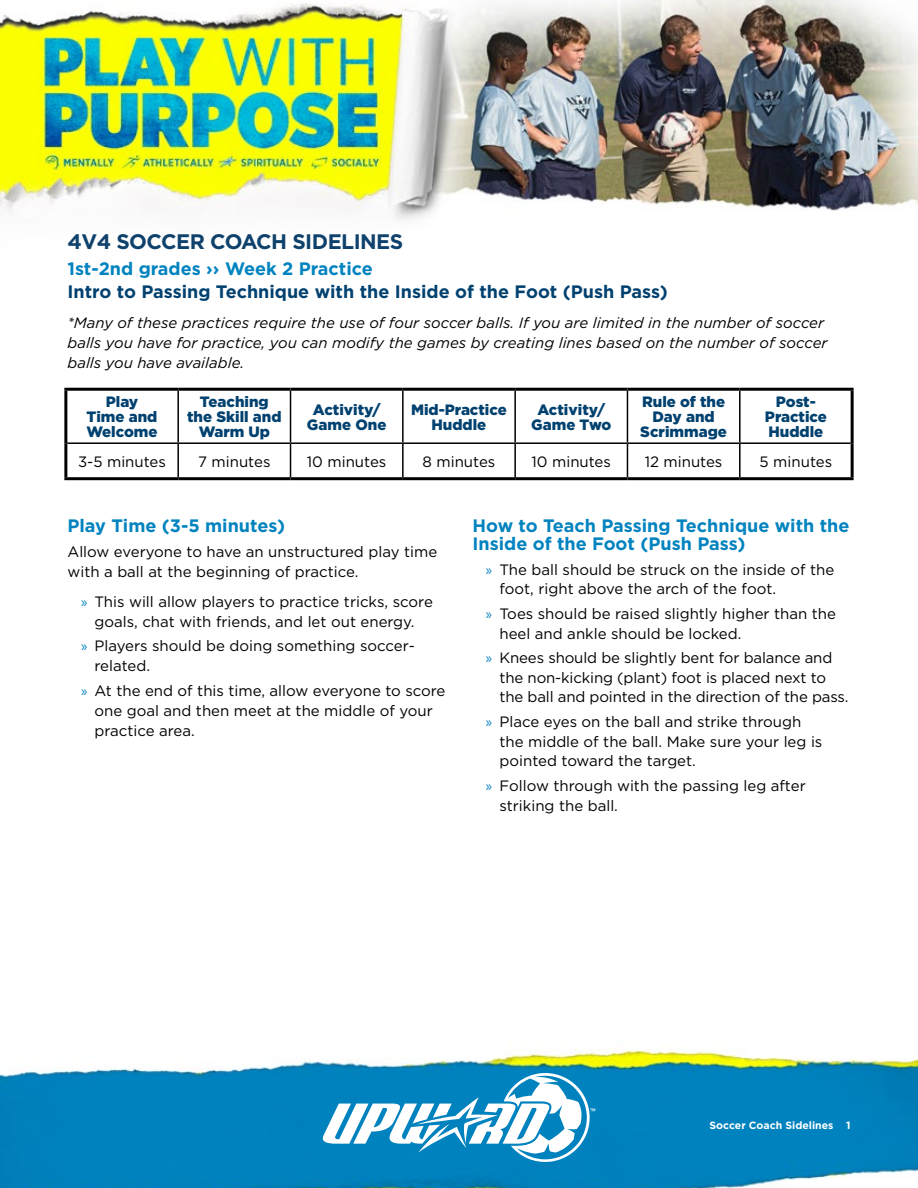
<style>
.page{position:relative;width:918px;height:1188px;background:#fff}
.page>*{position:absolute;margin:0;border:0;box-sizing:border-box;transform-origin:0 0}
.t1{font:700 21px "Gotham";letter-spacing:-.025em;color:#0e416b}
.t2{font:700 18px/18px "Gotham";color:#0083bf}
.t3{font:700 18px "Gotham";color:#01416f}
.t4{font:15px/19.5px "Gotham";color:#000}
.t5{font:italic 15px/19.8px "Gotham";color:#000}
.t6{font:900 15px/15px "Gotham";color:#01416f;text-align:center}
.t7{font:700 10.5px "Gotham";color:#fff}
.s1{font-family:"Myriad Pro";color:#0083bf}
</style>
<div class="page">
<img style="left:0;top:0;width:918px;height:1188px">
<svg style="left:323px;top:1073px;width:272px;height:89px"></svg>
<svg style="left:67px;top:391px;width:784px;height:51px"></svg>
<hr style="left:64px;top:388px;width:114px;height:3px;background:#000">
<hr style="left:64px;top:391px;width:3px;height:52px;background:#000">
<hr style="left:64px;top:443px;width:3px;height:34px;background:#000">
<hr style="left:64px;top:477px;width:114px;height:3px;background:#000">
<hr style="left:67px;top:442px;width:111px;height:2px;background:#000">
<hr style="left:178px;top:388px;width:113px;height:3px;background:#000">
<hr style="left:178px;top:477px;width:113px;height:3px;background:#000">
<hr style="left:178px;top:442px;width:113px;height:2px;background:#000">
<hr style="left:291px;top:388px;width:112px;height:3px;background:#000">
<hr style="left:291px;top:477px;width:112px;height:3px;background:#000">
<hr style="left:291px;top:442px;width:112px;height:2px;background:#000">
<hr style="left:403px;top:388px;width:112px;height:3px;background:#000">
<hr style="left:403px;top:477px;width:112px;height:3px;background:#000">
<hr style="left:403px;top:442px;width:112px;height:2px;background:#000">
<hr style="left:515px;top:388px;width:112px;height:3px;background:#000">
<hr style="left:515px;top:477px;width:112px;height:3px;background:#000">
<hr style="left:515px;top:442px;width:112px;height:2px;background:#000">
<hr style="left:627px;top:388px;width:113px;height:3px;background:#000">
<hr style="left:627px;top:477px;width:113px;height:3px;background:#000">
<hr style="left:627px;top:442px;width:113px;height:2px;background:#000">
<hr style="left:740px;top:388px;width:114px;height:3px;background:#000">
<hr style="left:851px;top:391px;width:3px;height:52px;background:#000">
<hr style="left:851px;top:443px;width:3px;height:34px;background:#000">
<hr style="left:740px;top:477px;width:114px;height:3px;background:#000">
<hr style="left:740px;top:442px;width:111px;height:2px;background:#000">
<hr style="left:739px;top:391px;width:2px;height:51px;background:#000">
<hr style="left:739px;top:444px;width:2px;height:33px;background:#000">
<hr style="left:627px;top:391px;width:1px;height:51px;background:#000">
<hr style="left:627px;top:444px;width:1px;height:33px;background:#000">
<hr style="left:514px;top:391px;width:2px;height:51px;background:#000">
<hr style="left:514px;top:444px;width:2px;height:33px;background:#000">
<hr style="left:402px;top:391px;width:2px;height:51px;background:#000">
<hr style="left:402px;top:444px;width:2px;height:33px;background:#000">
<hr style="left:290px;top:391px;width:1px;height:51px;background:#000">
<hr style="left:290px;top:444px;width:1px;height:33px;background:#000">
<hr style="left:177px;top:391px;width:2px;height:51px;background:#000">
<hr style="left:177px;top:444px;width:2px;height:33px;background:#000">
<h1 class="t1" style="left:68px;top:227px;width:337px">4V4 SOCCER COACH SIDELINES</h1>
<p class="t2" style="left:68px;top:259px;width:307px">1st-2nd grades ›› Week 2 Practice</p>
<p class="t3" style="left:68px;top:280px;width:602px">Intro to Passing Technique with the Inside of the Foot (Push Pass)</p>
<p class="t5" style="left:68px;top:313px;width:762px">*Many of these practices require the use of four soccer balls. If you are limited in the number of soccer balls you have for practice, you can modify the games by creating lines based on the number of soccer balls you have available.</p>
<p class="t6" style="left:86px;top:394px;width:73px">Play<br>Time and<br>Welcome</p>
<p class="t6" style="left:187px;top:394px;width:96px">Teaching the Skill and<br>Warm Up</p>
<p class="t6" style="left:307px;top:402px;width:81px">Activity/<br>Game One</p>
<p class="t6" style="left:411px;top:402px;width:97px">Mid-Practice<br>Huddle</p>
<p class="t6" style="left:531px;top:402px;width:82px">Activity/<br>Game Two</p>
<p class="t6" style="left:640px;top:394px;width:88px">Rule of the<br>Day and<br>Scrimmage</p>
<p class="t6" style="left:765px;top:394px;width:64px">Post-<br>Practice<br>Huddle</p>
<p class="t4" style="left:78px;top:452px;width:89px">3-5 minutes</p>
<p class="t4" style="left:198px;top:452px;width:74px">7 minutes</p>
<p class="t4" style="left:307px;top:452px;width:81px">10 minutes</p>
<p class="t4" style="left:423px;top:452px;width:74px">8 minutes</p>
<p class="t4" style="left:532px;top:452px;width:81px">10 minutes</p>
<p class="t4" style="left:645px;top:452px;width:79px">12 minutes</p>
<p class="t4" style="left:760px;top:452px;width:74px">5 minutes</p>
<p class="t2" style="left:68px;top:516px;width:219px">Play Time (3-5 minutes)</p>
<p class="t4" style="left:68px;top:541px;width:371px">Allow everyone to have an unstructured play time with a ball at the beginning of practice.</p>
<p class="t4" style="left:81px;top:592px;width:353px;text-align:center"><span class="s1">»</span> This will allow players to practice tricks, score goals, chat with friends, and let out energy.</p>
<p class="t4" style="left:94px;top:636px;width:322px;text-indent:-14px"><span class="s1">»</span> Players should be doing something soccer&shy;related.</p>
<p class="t4" style="left:94px;top:681px;width:353px;text-indent:-14px"><span class="s1">»</span> At the end of this time, allow everyone to score one goal and then meet at the middle of your practice area.</p>
<p class="t2" style="left:472px;top:516px;width:379px">How to Teach Passing Technique with the<br>Inside of the Foot (Push Pass)</p>
<p class="t4" style="left:499px;top:559px;width:336px;text-indent:-14px"><span class="s1">»</span> The ball should be struck on the inside of the foot, right above the arch of the foot.</p>
<p class="t4" style="left:499px;top:604px;width:338px;text-indent:-14px"><span class="s1">»</span> Toes should be raised slightly higher than the heel and ankle should be locked.</p>
<p class="t4" style="left:499px;top:648px;width:351px;text-indent:-14px"><span class="s1">»</span> Knees should be slightly bent for balance and the non-kicking (plant) foot is placed next to the ball and pointed in the direction of the pass.</p>
<p class="t4" style="left:499px;top:712px;width:324px;text-indent:-14px"><span class="s1">»</span> Place eyes on the ball and strike through the middle of the ball. Make sure your leg is pointed toward the target.</p>
<p class="t4" style="left:499px;top:776px;width:308px;text-indent:-14px"><span class="s1">»</span> Follow through with the passing leg after striking the ball.</p>
<p class="t7" style="left:710px;top:1118px;width:142px">Soccer Coach Sidelines 1</p>
</div>
